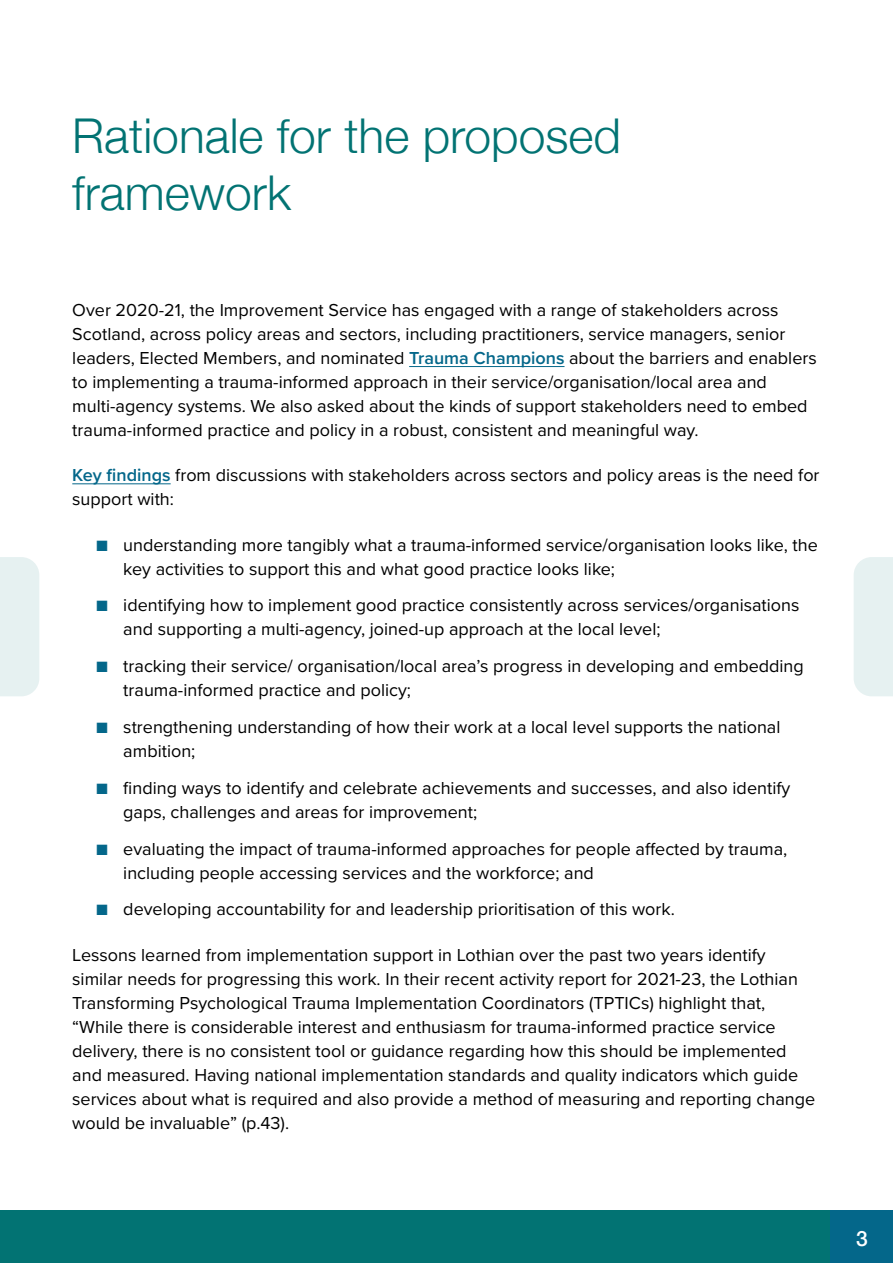
<style>
.page{position:relative;width:893px;height:1263px;background:#fff}
.page>*{position:absolute;margin:0;border:0;box-sizing:border-box;transform-origin:0 0}
.t1{font:300 48px/57.6px "Helvetica Neue";color:#027373}
.t2{font:500 21px "Helvetica Neue";color:#fff}
.body_text{font:18px/24px "Proxima Nova";color:#000}
.bullets{font:18px/24px "Proxima Nova";color:#000}
.s1{font-weight:600;color:#04678a}
.s2{color:#04678a}
</style>
<div class="page">
<div style="left:0;top:1211px;width:831px;height:52px;background:#027373"></div>
<div style="left:831px;top:1211px;width:62px;height:52px;background:#04678a"></div>
<div style="left:0;top:557px;width:39px;height:139px;background:#e6f1f1"></div>
<div style="left:854px;top:557px;width:39px;height:139px;background:#e6f1f1"></div>
<hr style="left:409px;top:366px;width:155px;height:1px;background:#04678a">
<hr style="left:72px;top:484px;width:99px;height:1px;background:#04678a">
<h2 class="t1" style="left:72px;top:103px;width:550px">Rationale for the proposed framework</h2>
<p class="body_text" style="left:72px;top:297px;width:746px">Over 2020-21, the Improvement Service has engaged with a range of stakeholders across Scotland, across policy areas and sectors, including practitioners, service managers, senior leaders, Elected Members, and nominated <span class="s1">Trauma Champions</span> about the barriers and enablers to implementing a trauma-informed approach in their service/organisation/local area and multi-agency systems. We also asked about the kinds of support stakeholders need to embed trauma-informed practice and policy in a robust, consistent and meaningful way.</p>
<p class="body_text" style="left:72px;top:463px;width:749px"><span class="s1">Key findings</span> from discussions with stakeholders across sectors and policy areas is the need for support with:</p>
<p class="bullets" style="left:123px;top:532px;width:696px;text-indent:-27px"><span class="s2">■</span> understanding more tangibly what a trauma-informed service/organisation looks like, the key activities to support this and what good practice looks like;</p>
<p class="bullets" style="left:123px;top:593px;width:678px;text-indent:-27px"><span class="s2">■</span> identifying how to implement good practice consistently across services/organisations and supporting a multi-agency, joined-up approach at the local level;</p>
<p class="bullets" style="left:123px;top:653px;width:682px;text-indent:-27px"><span class="s2">■</span> tracking their service/ organisation/local area’s progress in developing and embedding trauma-informed practice and policy;</p>
<p class="bullets" style="left:123px;top:714px;width:659px;text-indent:-27px"><span class="s2">■</span> strengthening understanding of how their work at a local level supports the national ambition;</p>
<p class="bullets" style="left:123px;top:775px;width:668px;text-indent:-27px"><span class="s2">■</span> finding ways to identify and celebrate achievements and successes, and also identify gaps, challenges and areas for improvement;</p>
<p class="bullets" style="left:123px;top:836px;width:665px;text-indent:-27px"><span class="s2">■</span> evaluating the impact of trauma-informed approaches for people affected by trauma, including people accessing services and the workforce; and</p>
<p class="bullets" style="left:96px;top:896px;width:580px"><span class="s2">■</span> developing accountability for and leadership prioritisation of this work.</p>
<p class="body_text" style="left:72px;top:942px;width:744px">Lessons learned from implementation support in Lothian over the past two years identify similar needs for progressing this work. In their recent activity report for 2021-23, the Lothian Transforming Psychological Trauma Implementation Coordinators (TPTICs) highlight that, “While there is considerable interest and enthusiasm for trauma-informed practice service delivery, there is no consistent tool or guidance regarding how this should be implemented and measured. Having national implementation standards and quality indicators which guide services about what is required and also provide a method of measuring and reporting change would be invaluable” (p.43).</p>
<p class="t2" style="left:856px;top:1221px;width:13px">3</p>
</div>
